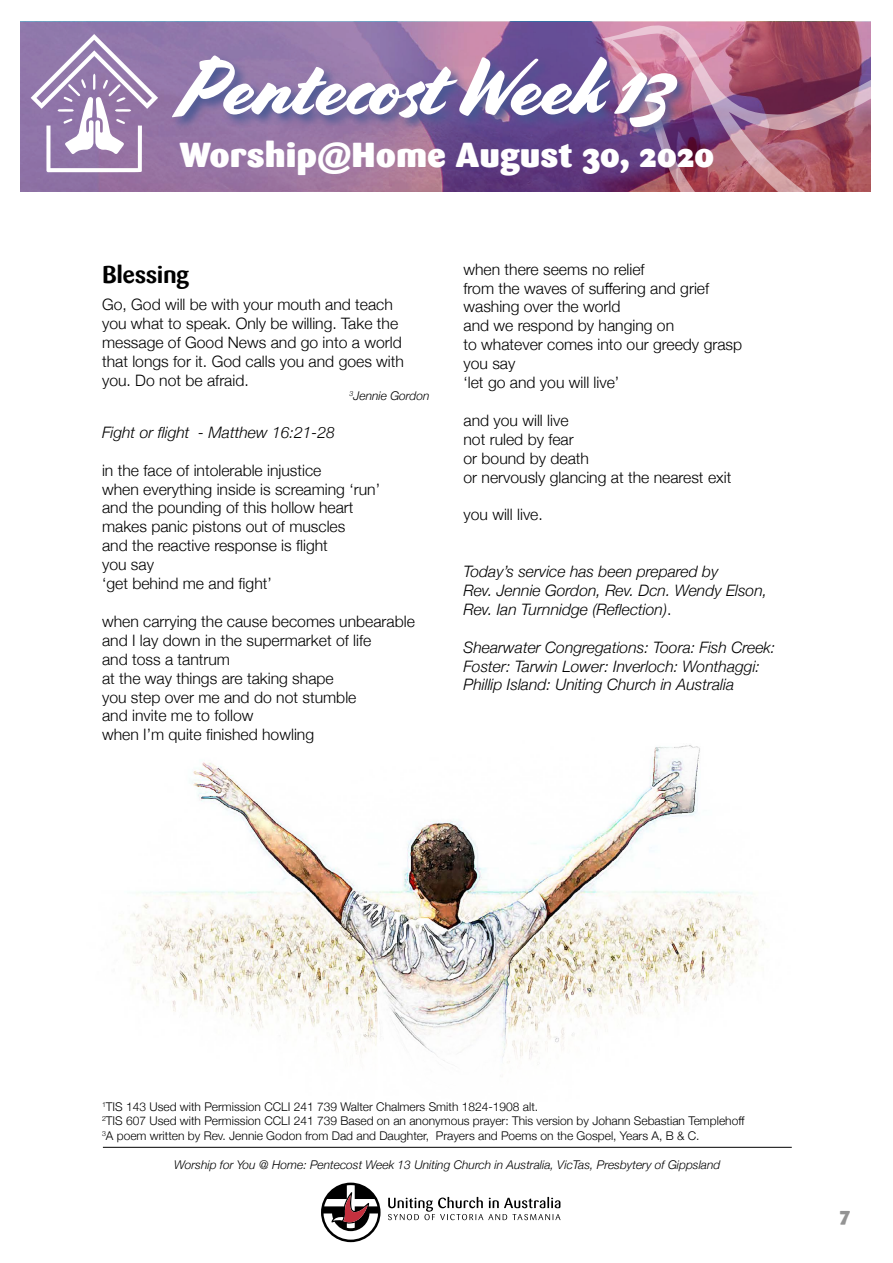
<style>
.page{position:relative;width:893px;height:1263px;background:#fff}
.page>*{position:absolute;margin:0;border:0;box-sizing:border-box;transform-origin:0 0}
.t1{font:81px "Cortado";letter-spacing:-.01em;color:#fff}
.t2{font:900 34.5px "Sari";color:#fff}
.t3{font:700 24px "Sari";letter-spacing:-.02em;color:#000}
.t4{font:900 19.5px "Sari";color:#939393}
.t5{font:300 15.75px/18.9px "Helvetica Neue";color:#000}
.t6{font:italic 300 15.75px/18.9px "Helvetica Neue";color:#000}
.t7{font:300 12px/14.4px "Helvetica Neue";color:#000}
.t8{font:italic 300 12px "Helvetica Neue";color:#000}
.s1{font-style:normal}
</style>
<div class="page">
<img style="left:116px;top:745px;width:649px;height:318px">
<svg style="left:388px;top:1197px;width:172px;height:23px"></svg>
<svg style="left:321px;top:1182px;width:60px;height:60px"></svg>
<hr style="left:103px;top:1147px;width:689px;height:1px;background:#000">
<img style="left:20px;top:22px;width:581px;height:170px">
<svg style="left:31px;top:34px;width:127px;height:138px"></svg>
<svg style="left:601px;top:21px;width:270px;height:171px;background:#a25d79"></svg>
<div style="left:171px;top:53px;width:520px;height:88px;background:#465792;opacity:.91"></div>
<h1 class="t1" style="left:179px;top:40px;width:495px">Pentecost Week 13</h1>
<h2 class="t2" style="left:179px;top:134px;width:536px">Worship@Home August 30, 2020</h2>
<h3 class="t3" style="left:102px;top:260px;width:89px">Blessing</h3>
<p class="t5" style="left:102px;top:294px;width:303px">Go, God will be with your mouth and teach you what to speak. Only be willing. Take the message of Good News and go into a world that longs for it. God calls you and goes with you. Do not be afraid.</p>
<p class="t8" style="left:350px;top:386px;width:81px"><sup>3</sup>Jennie Gordon</p>
<p class="t6" style="left:102px;top:422px;width:234px">Fight or flight - Matthew 16:21-28</p>
<p class="t5" style="left:102px;top:459px;width:280px">in the face of intolerable injustice<br>when everything inside is screaming ‘run’ and the pounding of this hollow heart makes panic pistons out of muscles<br>and the reactive response is flight<br>you say<br>‘get behind me and fight’</p>
<p class="t5" style="left:102px;top:611px;width:314px">when carrying the cause becomes unbearable and I lay down in the supermarket of life<br>and toss a tantrum<br>at the way things are taking shape<br>you step over me and do not stumble<br>and invite me to follow<br>when I’m quite finished howling</p>
<p class="t5" style="left:463px;top:258px;width:280px">when there seems no relief<br>from the waves of suffering and grief washing over the world<br>and we respond by hanging on<br>to whatever comes into our greedy grasp you say<br>‘let go and you will live’</p>
<p class="t5" style="left:463px;top:410px;width:269px">and you will live<br>not ruled by fear<br>or bound by death<br>or nervously glancing at the nearest exit</p>
<p class="t5" style="left:463px;top:504px;width:81px">you will live.</p>
<p class="t6" style="left:463px;top:561px;width:305px">Today’s service has been prepared by<br>Rev. Jennie Gordon, Rev. Dcn. Wendy Elson,<br>Rev. Ian Turnnidge (Reflection)<span class="s1">.</span></p>
<p class="t6" style="left:463px;top:637px;width:313px">Shearwater Congregations: Toora: Fish Creek:<br>Foster: Tarwin Lower: Inverloch: Wonthaggi:<br>Phillip Island: Uniting Church in Australia</p>
<p class="t7" style="left:102px;top:1098px;width:644px"><sup>1</sup>TIS 143 Used with Permission CCLI 241 739 Walter Chalmers Smith 1824-1908 alt.<br><sup>2</sup>TIS 607 Used with Permission CCLI 241 739 Based on an anonymous prayer: This version by Johann Sebastian Templehoff<br><sup>3</sup>A poem written by Rev. Jennie Godon from Dad and Daughter, Prayers and Poems on the Gospel, Years A, B &amp; C.</p>
<p class="t8" style="left:174px;top:1155px;width:548px">Worship for You @ Home: Pentecost Week 13 Uniting Church in Australia, VicTas, Presbytery of Gippsland</p>
<p class="t4" style="left:840px;top:1202px;width:12px">7</p>
</div>
